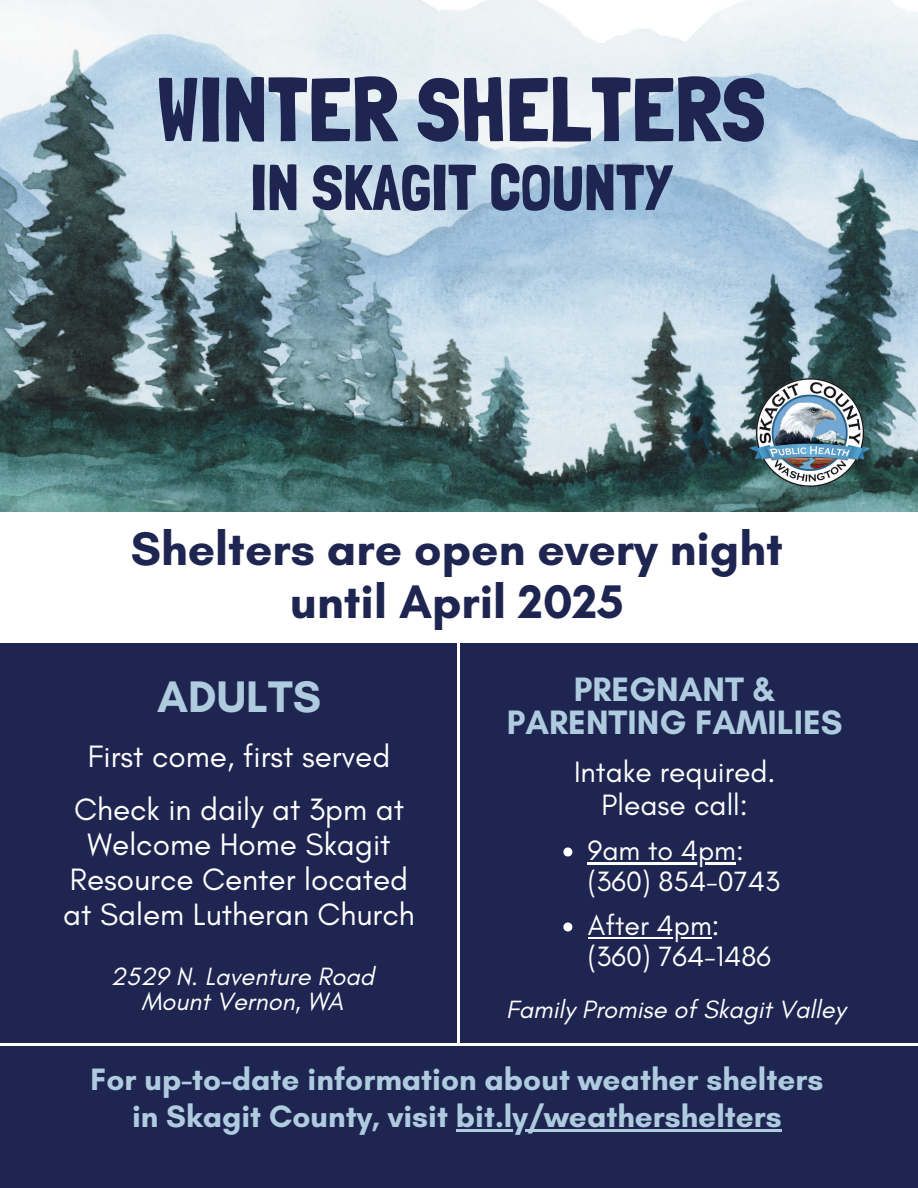
<style>
.page{position:relative;width:918px;height:1188px;background:#fff}
.page>*{position:absolute;margin:0;border:0;box-sizing:border-box;transform-origin:0 0}
.t1{font:90.6px "Londrina Solid";color:#1e2550}
.t2{font:64.2px "Londrina Solid";color:#1e2550}
.t3{font:700 48px/52.8px "Glacial Indifference";color:#1e2550;text-align:center}
.t4{font:700 45px "Glacial Indifference";color:#afcbdf}
.t5{font:700 34.5px/33.8px "Glacial Indifference";color:#afcbdf;text-align:center}
.t6{font:31.5px/34.8px "Glacial Indifference";color:#fff;text-align:center}
.t7{font:700 31.5px/37.2px "Glacial Indifference";color:#afcbdf;text-align:center}
.t8{font:30px/32.7px "Glacial Indifference";color:#fff;text-align:center}
.t9{font:28.5px/31px "Glacial Indifference";color:#fff}
.t10{font:italic 25.5px/24.8px "Glacial Indifference";color:#fff;text-align:center}
</style>
<div class="page">
<img style="left:0;top:0;width:918px;height:512px">
<div style="left:0;top:643px;width:918px;height:545px;background:#1e2550"></div>
<hr style="left:0;top:1044px;width:459px;height:2px;background:#fff">
<hr style="left:458px;top:586px;width:2px;height:458px;background:#fff">
<hr style="left:456px;top:1129px;width:326px;height:3px;background:#afcbdf">
<hr style="left:458px;top:1044px;width:460px;height:2px;background:#fff">
<img style="left:749px;top:378px;width:120px;height:108px">
<svg style="left:563px;top:847px;width:9px;height:9px"></svg>
<hr style="left:588px;top:862px;width:148px;height:2px;background:#fff">
<svg style="left:563px;top:922px;width:9px;height:9px"></svg>
<hr style="left:588px;top:937px;width:124px;height:2px;background:#fff">
<h1 class="t1" style="left:157px;top:56px;width:610px">WINTER SHELTERS</h1>
<h2 class="t2" style="left:250px;top:150px;width:424px">IN SKAGIT COUNTY</h2>
<h3 class="t3" style="left:131px;top:522px;width:653px">Shelters are open every night until April 2025</h3>
<h3 class="t4" style="left:157px;top:669px;width:165px">ADULTS</h3>
<p class="t6" style="left:74px;top:731px;width:332px;line-height:52.9px">First come, first served<br>Check in daily at 3pm at</p>
<p class="t6" style="left:63px;top:827px;width:353px">Welcome Home Skagit<br>Resource Center located at Salem Lutheran Church</p>
<p class="t10" style="left:110px;top:964px;width:265px">2529 N. Laventure Road<br>Mount Vernon, WA</p>
<p class="t5" style="left:507px;top:672px;width:337px">PREGNANT &amp;<br>PARENTING FAMILIES</p>
<p class="t8" style="left:574px;top:756px;width:203px">Intake required.<br>Please call:</p>
<p class="t9" style="left:588px;top:836px;width:194px">9am to 4pm: (360) 854-0743</p>
<p class="t9" style="left:588px;top:911px;width:185px">After 4pm: (360) 764-1486</p>
<p class="t10" style="left:506px;top:998px;width:341px">Family Promise of Skagit Valley</p>
<p class="t7" style="left:91px;top:1061px;width:734px">For up-to-date information about weather shelters in Skagit County, visit bit.ly/weathershelters</p>
</div>
